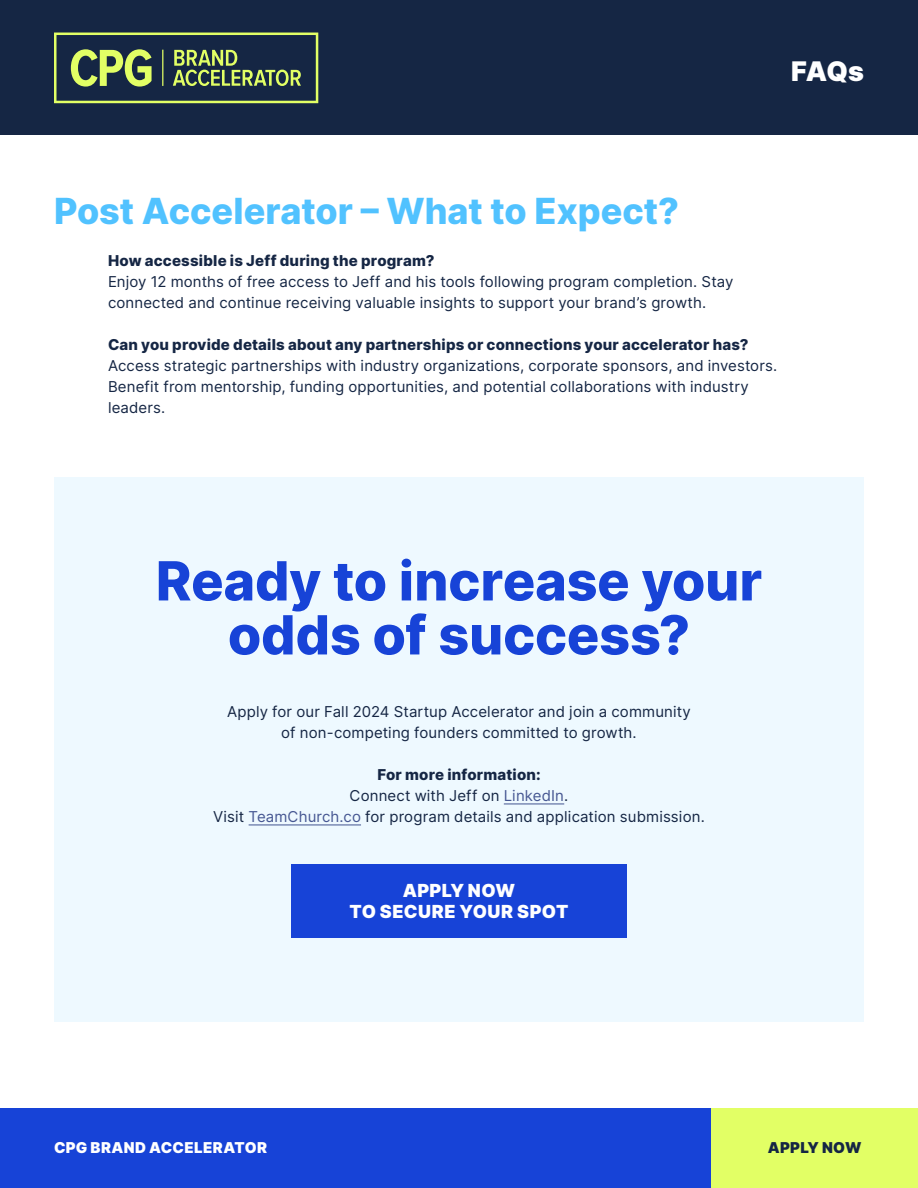
<style>
.page{position:relative;width:918px;height:1188px;background:#fff}
.page>*{position:absolute;margin:0;border:0;box-sizing:border-box;transform-origin:0 0}
.t1{font:800 54px/54px "Inter";letter-spacing:-.005em;color:#1743d7;text-align:center}
.t2{font:800 36px "Inter";letter-spacing:-.005em;color:#51c2ff}
.t3{font:900 27px "Inter";color:#fff}
.t4{font:900 18px/21px "Inter";letter-spacing:.025em;color:#fff;text-align:center}
.t5{font:15px/21px "Inter";letter-spacing:.01em;color:#152644}
.t6{font:800 15px "Inter";letter-spacing:.01em;color:#152644}
.t7{font:900 15px "Inter";letter-spacing:.025em;color:#fff}
.t8{font:900 15px "Inter";letter-spacing:.02em;color:#152644}
.s1{font-weight:800}
.s2{color:#465792}
</style>
<div class="page">
<div style="left:54px;top:477px;width:810px;height:545px;background:#eef9ff"></div>
<div style="left:0;top:0;width:918px;height:135px;background:#152644"></div>
<svg style="left:54px;top:33px;width:264px;height:70px"></svg>
<hr style="left:504px;top:803px;width:60px;height:1px;background:#465792">
<hr style="left:249px;top:824px;width:112px;height:1px;background:#465792">
<div style="left:291px;top:865px;width:336px;height:73px;background:#1743d7"></div>
<div style="left:0;top:1108px;width:918px;height:80px;background:#1743d7"></div>
<div style="left:711px;top:1108px;width:207px;height:80px;background:#e2ff65"></div>
<h3 class="t3" style="left:791px;top:51px;width:74px">FAQs</h3>
<h2 class="t2" style="left:54px;top:184px;width:627px">Post Accelerator – What to Expect?</h2>
<p class="t6" style="left:108px;top:249px;width:328px">How accessible is Jeff during the program?</p>
<p class="t5" style="left:108px;top:271px;width:627px">Enjoy 12 months of free access to Jeff and his tools following program completion. Stay connected and continue receiving valuable insights to support your brand’s growth.</p>
<p class="t6" style="left:108px;top:333px;width:642px">Can you provide details about any partnerships or connections your accelerator has?</p>
<p class="t5" style="left:108px;top:355px;width:671px">Access strategic partnerships with industry organizations, corporate sponsors, and investors.<br>Benefit from mentorship, funding opportunities, and potential collaborations with industry leaders.</p>
<h1 class="t1" style="left:156px;top:552px;width:608px">Ready to increase your odds of success?</h1>
<p class="t5" style="left:227px;top:701px;width:465px;text-align:center">Apply for our Fall 2024 Startup Accelerator and join a community of non-competing founders committed to growth.</p>
<p class="t5" style="left:213px;top:764px;width:493px;text-align:center"><span class="s1">For more information:<br></span>Connect with Jeff on <span class="s2">LinkedIn</span>.<br>Visit <span class="s2">TeamChurch.co</span> for program details and application submission.</p>
<p class="t4" style="left:349px;top:879px;width:221px">APPLY NOW<br>TO SECURE YOUR SPOT</p>
<p class="t7" style="left:54px;top:1136px;width:215px">CPG BRAND ACCELERATOR</p>
<p class="t8" style="left:768px;top:1136px;width:95px">APPLY NOW</p>
</div>
